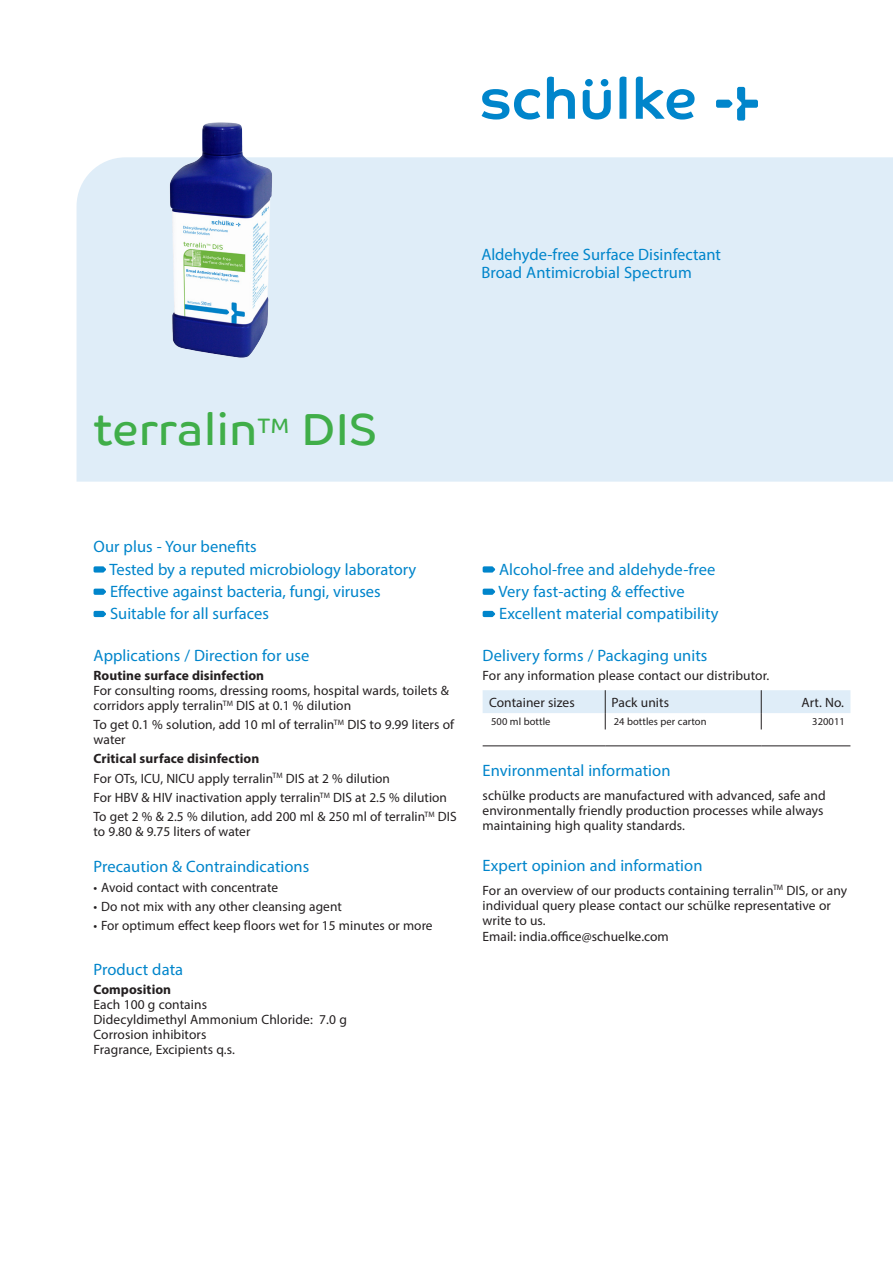
<style>
.page{position:relative;width:893px;height:1263px;background:#fff}
.page>*{position:absolute;margin:0;border:0;box-sizing:border-box;transform-origin:0 0}
.t1{font:45px "Co Text";color:#40ae49}
.Head{font:16.5px "Myriad Pro";letter-spacing:.005em;color:#0085cb}
.Copy{font:16.5px "Myriad Pro";letter-spacing:.005em;color:#0085cb}
.Head-2{font:13.5px/15px "Myriad Pro";letter-spacing:.005em;color:#231f20}
.Copy-2{font:13.5px/15px "Myriad Pro";letter-spacing:.005em;color:#231f20}
.Head-3{font:700 13.5px "Myriad Pro";letter-spacing:.005em;color:#231f20}
.Copy-3{font:10.5px "Myriad Pro";letter-spacing:.005em;color:#231f20}
</style>
<div class="page">
<div style="left:77px;top:157px;width:816px;height:325px;background:#dfedf8"></div>
<svg style="left:583px;top:79px;width:28px;height:41px"></svg>
<svg style="left:482px;top:89px;width:58px;height:31px"></svg>
<svg style="left:547px;top:77px;width:28px;height:42px"></svg>
<svg style="left:619px;top:77px;width:7px;height:42px"></svg>
<svg style="left:636px;top:77px;width:59px;height:43px"></svg>
<svg style="left:716px;top:87px;width:42px;height:34px"></svg>
<svg style="left:94px;top:566px;width:12px;height:7px"></svg>
<svg style="left:94px;top:589px;width:12px;height:6px"></svg>
<svg style="left:94px;top:611px;width:12px;height:6px"></svg>
<svg style="left:483px;top:566px;width:12px;height:7px"></svg>
<svg style="left:483px;top:589px;width:12px;height:6px"></svg>
<svg style="left:483px;top:611px;width:12px;height:6px"></svg>
<hr style="left:483px;top:745px;width:122px;height:1px;background:#231f20">
<hr style="left:605px;top:745px;width:156px;height:1px;background:#231f20">
<hr style="left:761px;top:745px;width:89px;height:1px;background:#231f20">
<svg style="left:483px;top:690px;width:367px;height:39px"></svg>
<img style="left:111px;top:122px;width:189px;height:256px">
<p class="Head" style="left:481px;top:245px;width:241px">Aldehyde-free Surface Disinfectant</p>
<p class="Head" style="left:481px;top:263px;width:212px">Broad Antimicrobial Spectrum</p>
<p class="t1" style="left:94px;top:402px;width:286px">terralin<sup>TM</sup> DIS</p>
<p class="Head" style="left:94px;top:537px;width:165px">Our plus - Your benefits</p>
<p class="Head" style="left:109px;top:559px;width:308px">Tested by a reputed microbiology laboratory</p>
<p class="Head" style="left:110px;top:581px;width:272px">Effective against bacteria, fungi, viruses</p>
<p class="Head" style="left:110px;top:603px;width:160px">Suitable for all surfaces</p>
<p class="Head" style="left:94px;top:645px;width:217px">Applications / Direction for use</p>
<p class="Head-3" style="left:94px;top:667px;width:172px">Routine surface disinfection</p>
<p class="Head-2" style="left:94px;top:683px;width:357px">For consulting rooms, dressing rooms, hospital wards, toilets &amp; corridors apply terralin<sup>TM</sup> DIS at 0.1 % dilution</p>
<p class="Head-2" style="left:94px;top:717px;width:362px">To get 0.1 % solution, add 10 ml of terralin<sup>TM</sup> DIS to 9.99 liters of water</p>
<p class="Head-3" style="left:94px;top:750px;width:167px">Critical surface disinfection</p>
<p class="Head-2" style="left:94px;top:770px;width:298px">For OTs, ICU, NICU apply terralin<sup>TM</sup> DIS at 2 % dilution</p>
<p class="Head-2" style="left:94px;top:790px;width:355px">For HBV &amp; HIV inactivation apply terralin<sup>TM</sup> DIS at 2.5 % dilution</p>
<p class="Head-2" style="left:94px;top:809px;width:365px">To get 2 % &amp; 2.5 % dilution, add 200 ml &amp; 250 ml of terralin<sup>TM</sup> DIS to 9.80 &amp; 9.75 liters of water</p>
<p class="Head" style="left:94px;top:856px;width:217px">Precaution &amp; Contraindications</p>
<p class="Head-2" style="left:94px;top:879px;width:186px">• Avoid contact with concentrate</p>
<p class="Head-2" style="left:94px;top:898px;width:250px">• Do not mix with any other cleansing agent</p>
<p class="Head-2" style="left:94px;top:918px;width:341px">• For optimum effect keep floors wet for 15 minutes or more</p>
<p class="Head" style="left:94px;top:959px;width:91px">Product data</p>
<p class="Head-3" style="left:94px;top:980px;width:79px">Composition</p>
<p class="Head-2" style="left:94px;top:996px;width:115px">Each 100 g contains</p>
<p class="Head-2" style="left:94px;top:1011px;width:255px">Didecyldimethyl Ammonium Chloride: 7.0 g</p>
<p class="Head-2" style="left:94px;top:1026px;width:114px">Corrosion inhibitors</p>
<p class="Head-2" style="left:94px;top:1041px;width:143px">Fragrance, Excipients q.s.</p>
<p class="Head" style="left:499px;top:559px;width:218px">Alcohol-free and aldehyde-free</p>
<p class="Head" style="left:499px;top:581px;width:188px">Very fast-acting &amp; effective</p>
<p class="Head" style="left:499px;top:603px;width:221px">Excellent material compatibility</p>
<p class="Head" style="left:483px;top:645px;width:226px">Delivery forms / Packaging units</p>
<p class="Head-2" style="left:483px;top:668px;width:288px">For any information please contact our distributor.</p>
<p class="Copy-2" style="left:489px;top:694px;width:87px">Container sizes</p>
<p class="Copy-2" style="left:612px;top:694px;width:59px">Pack units</p>
<p class="Copy-2" style="left:801px;top:694px;width:44px">Art. No.</p>
<p class="Copy-3" style="left:491px;top:715px;width:61px">500 ml bottle</p>
<p class="Copy-3" style="left:614px;top:715px;width:94px">24 bottles per carton</p>
<p class="Copy-3" style="left:812px;top:715px;width:34px">320011</p>
<p class="Copy" style="left:483px;top:760px;width:189px">Environmental information</p>
<p class="Copy-2" style="left:483px;top:787px;width:344px">schülke products are manufactured with advanced, safe and environmentally friendly production processes while always maintaining high quality standards.</p>
<p class="Copy" style="left:483px;top:855px;width:221px">Expert opinion and information</p>
<p class="Copy-2" style="left:483px;top:882px;width:366px">For an overview of our products containing terralin<sup>TM</sup> DIS, or any individual query please contact our schülke representative or write to us.</p>
<p class="Copy-2" style="left:483px;top:929px;width:188px">Email: india.office@schuelke.com</p>
</div>
